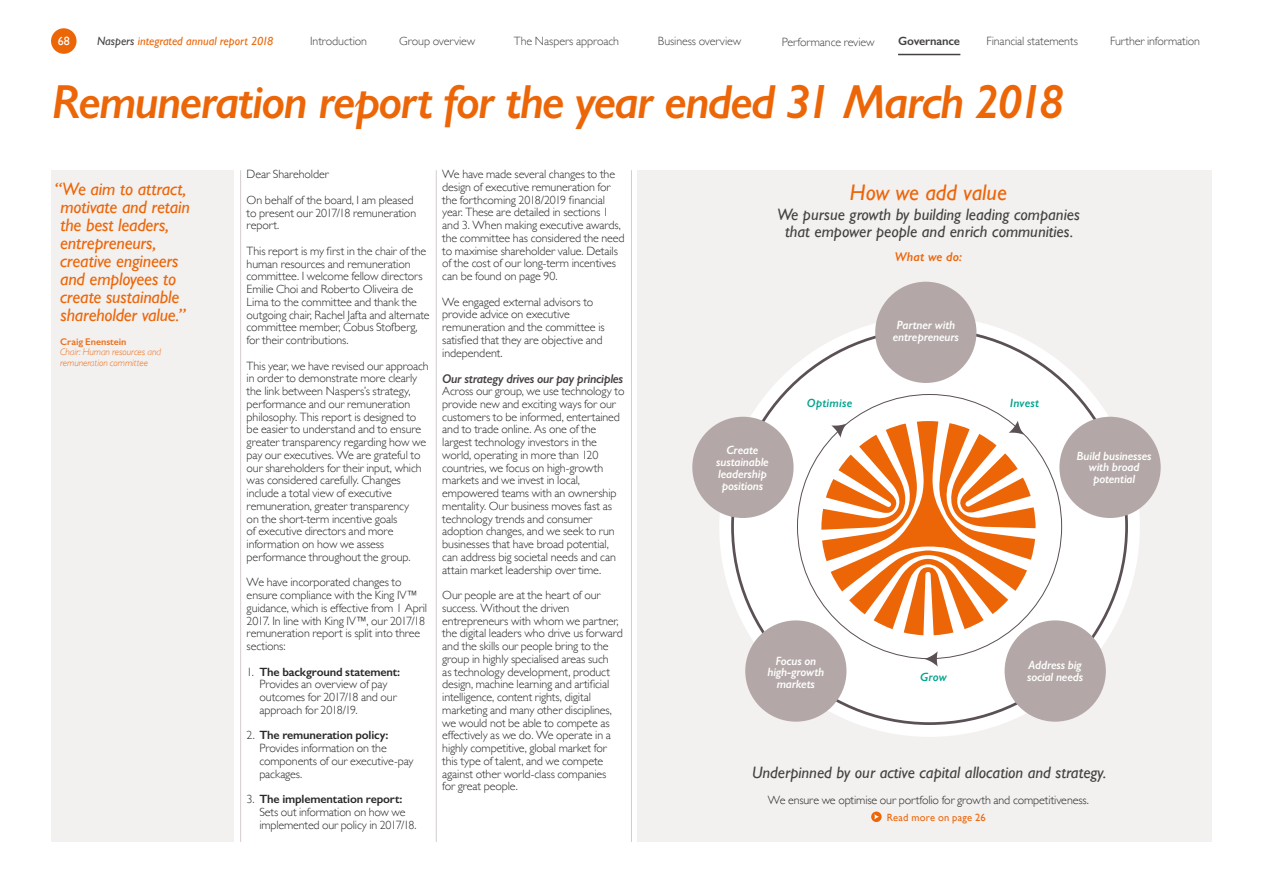
<style>
.page{position:relative;width:1263px;height:893px;background:#fff}
.page>*{position:absolute;margin:0;border:0;box-sizing:border-box;transform-origin:0 0}
.t1{font:italic 600 48px "Gill Sans";letter-spacing:-.04em;color:#ec6608}
.t2{font:italic 22.5px "Gill Sans";color:#ec6608}
.t3{font:italic 18px/18px "Gill Sans";letter-spacing:-.01em;color:#ec6608}
.t4{font:italic 16.5px/16.5px "Gill Sans";color:#454142;text-align:center}
.t5{font:italic 600 12.75px "Gill Sans";letter-spacing:-.03em;color:#454142}
.t6{font:italic 600 12.75px "Gill Sans";letter-spacing:.01em;color:#ec6608}
.t7{font:300 12px/12.8px "Gill Sans";letter-spacing:-.01em;color:#282827}
.t8{font:italic 600 12px/12px "Gill Sans";letter-spacing:-.015em;color:#fff;text-align:center}
.t9{font:300 12px "Gill Sans";letter-spacing:-.01em;color:#454142}
.t10{font:italic 12px "Gill Sans";color:#ec6608}
.t11{font:italic 600 12px "Gill Sans";letter-spacing:.015em;color:#00a48d}
.t12{font:600 12px "Gill Sans";letter-spacing:-.01em;color:#454142}
.t13{font:12px "Gill Sans";color:#fff}
.t14{font:10.5px "Gill Sans";letter-spacing:.015em;color:#ec6608}
.t15{font:italic 300 9.75px/10.5px "Gill Sans";letter-spacing:-.01em;color:#ed6f19}
.t16{font:600 9.75px "Gill Sans";letter-spacing:-.005em;color:#ed6f19}
.s1{color:#454142}
.s2{font-weight:600}
</style>
<div class="page">
<div style="left:51px;top:170px;width:183px;height:672px;background:#f3f0f0"></div>
<div style="left:638px;top:170px;width:574px;height:672px;background:#f3f0f0"></div>
<hr style="left:436px;top:170px;width:1px;height:672px;background:#d4cdcf">
<hr style="left:631px;top:170px;width:1px;height:672px;background:#d4cdcf">
<svg style="left:871px;top:811px;width:11px;height:11px"></svg>
<svg style="left:874px;top:814px;width:5px;height:5px"></svg>
<div style="left:719px;top:316px;width:421px;height:421px;background:#fff;border-radius:50%"></div>
<svg style="left:821px;top:421px;width:214px;height:214px"></svg>
<div style="left:1004px;top:620px;width:102px;height:102px;background:#b3a8a7;border-radius:50%"></div>
<div style="left:745px;top:620px;width:101px;height:102px;background:#b3a8a7;border-radius:50%"></div>
<div style="left:692px;top:417px;width:101px;height:101px;background:#b3a8a7;border-radius:50%"></div>
<div style="left:1059px;top:417px;width:102px;height:101px;background:#b3a8a7;border-radius:50%"></div>
<svg style="left:924px;top:651px;width:14px;height:16px"></svg>
<div style="left:875px;top:282px;width:101px;height:101px;background:#b3a8a7;border-radius:50%"></div>
<svg style="left:1009px;top:421px;width:15px;height:14px"></svg>
<svg style="left:831px;top:424px;width:15px;height:14px"></svg>
<hr style="left:240px;top:170px;width:1px;height:672px;background:#d4cdcf">
<div style="left:51px;top:28px;width:26px;height:26px;background:#ec6608;border-radius:50%"></div>
<hr style="left:898px;top:54px;width:62px;height:1px;background:#454142">
<p class="t13" style="left:58px;top:34px;width:13px">68</p>
<p class="t10" style="left:97px;top:35px;width:178px"><span class="s1">Naspers</span> integrated annual report 2018</p>
<p class="t9" style="left:310px;top:32px;width:59px">Introduction</p>
<p class="t9" style="left:399px;top:32px;width:78px">Group overview</p>
<p class="t9" style="left:514px;top:32px;width:107px">The Naspers approach</p>
<p class="t9" style="left:658px;top:32px;width:85px">Business overview</p>
<p class="t9" style="left:782px;top:32px;width:94px">Performance review</p>
<p class="t12" style="left:898px;top:34px;width:63px">Governance</p>
<p class="t9" style="left:986px;top:32px;width:93px">Financial statements</p>
<p class="t9" style="left:1110px;top:32px;width:92px">Further information</p>
<h1 class="t1" style="left:51px;top:73px;width:1015px">Remuneration report for the year ended 31 March 2018</h1>
<h3 class="t3" style="left:60px;top:180px;width:131px;text-indent:-6px">“We aim to attract, motivate and retain the best leaders, entrepreneurs, creative engineers and employees to create sustainable shareholder value.”</h3>
<p class="t16" style="left:60px;top:335px;width:68px">Craig Enenstein</p>
<p class="t15" style="left:60px;top:347px;width:102px">Chair: Human resources and remuneration committee</p>
<p class="t7" style="left:247px;top:161px;width:168px;line-height:25.5px">Dear Shareholder<br>On behalf of the board, I am pleased</p>
<p class="t7" style="left:247px;top:206px;width:171px">to present our 2017/18 remuneration report.</p>
<p class="t7" style="left:247px;top:244px;width:184px">This report is my first in the chair of the human resources and remuneration committee. I welcome fellow directors Emilie Choi and Roberto Oliveira de Lima to the committee and thank the outgoing chair, Rachel Jafta and alternate committee member, Cobus Stofberg, for their contributions.</p>
<p class="t7" style="left:247px;top:359px;width:184px">This year, we have revised our approach in order to demonstrate more clearly the link between Naspers’s strategy, performance and our remuneration philosophy. This report is designed to be easier to understand and to ensure greater transparency regarding how we pay our executives. We are grateful to our shareholders for their input, which was considered carefully. Changes include a total view of executive remuneration, greater transparency<br>on the short-term incentive goals<br>of executive directors and more information on how we assess performance throughout the group.</p>
<p class="t7" style="left:247px;top:575px;width:182px">We have incorporated changes to ensure compliance with the King IV™ guidance, which is effective from 1 April 2017. In line with King IV™, our 2017/18 remuneration report is split into three sections:</p>
<p class="t7" style="left:259px;top:665px;width:142px;text-indent:-13px">1. <span class="s2">The background statement:<br></span>Provides an overview of pay outcomes for 2017/18 and our approach for 2018/19.</p>
<p class="t7" style="left:259px;top:728px;width:156px;text-indent:-13px">2. <span class="s2">The remuneration policy:<br></span>Provides information on the components of our executive-pay packages.</p>
<p class="t7" style="left:259px;top:792px;width:159px;text-indent:-13px">3. <span class="s2">The implementation report:<br></span>Sets out information on how we implemented our policy in 2017/18.</p>
<p class="t7" style="left:442px;top:167px;width:184px">We have made several changes to the design of executive remuneration for the forthcoming 2018/2019 financial year. These are detailed in sections 1 and 3. When making executive awards, the committee has considered the need to maximise shareholder value. Details of the cost of our long-term incentives can be found on page 90.</p>
<p class="t7" style="left:442px;top:295px;width:164px">We engaged external advisors to provide advice on executive remuneration and the committee is satisfied that they are objective and independent.</p>
<p class="t5" style="left:442px;top:370px;width:182px">Our strategy drives our pay principles</p>
<p class="t7" style="left:442px;top:384px;width:184px">Across our group, we use technology to provide new and exciting ways for our customers to be informed, entertained and to trade online. As one of the largest technology investors in the world, operating in more than 120 countries, we focus on high-growth markets and we invest in local, empowered teams with an ownership mentality. Our business moves fast as technology trends and consumer adoption changes, and we seek to run businesses that have broad potential, can address big societal needs and can attain market leadership over time.</p>
<p class="t7" style="left:442px;top:588px;width:182px">Our people are at the heart of our success. Without the driven entrepreneurs with whom we partner, the digital leaders who drive us forward and the skills our people bring to the group in highly specialised areas such<br>as technology development, product design, machine learning and artificial intelligence, content rights, digital marketing and many other disciplines, we would not be able to compete as effectively as we do. We operate in a highly competitive, global market for this type of talent, and we compete against other world-class companies<br>for great people.</p>
<h2 class="t2" style="left:850px;top:179px;width:158px">How we add value</h2>
<h3 class="t4" style="left:777px;top:207px;width:304px">We pursue growth by building leading companies that empower people and enrich communities.</h3>
<p class="t6" style="left:895px;top:249px;width:69px">What we do:</p>
<p class="t8" style="left:893px;top:319px;width:68px">Partner with entrepreneurs</p>
<p class="t8" style="left:716px;top:444px;width:54px">Create sustainable leadership positions</p>
<p class="t11" style="left:807px;top:396px;width:47px">Optimise</p>
<p class="t11" style="left:1010px;top:396px;width:31px">Invest</p>
<p class="t8" style="left:1076px;top:450px;width:77px">Build businesses with broad potential</p>
<p class="t8" style="left:767px;top:655px;width:58px">Focus on high-growth markets</p>
<p class="t11" style="left:920px;top:669px;width:28px">Grow</p>
<p class="t8" style="left:1027px;top:659px;width:57px;text-align:left">Address big social needs</p>
<h3 class="t4" style="left:752px;top:764px;width:356px">Underpinned by our active capital allocation and strategy.</h3>
<p class="t7" style="left:768px;top:793px;width:323px">We ensure we optimise our portfolio for growth and competitiveness.</p>
<p class="t14" style="left:887px;top:811px;width:100px">Read more on page 26</p>
</div>
